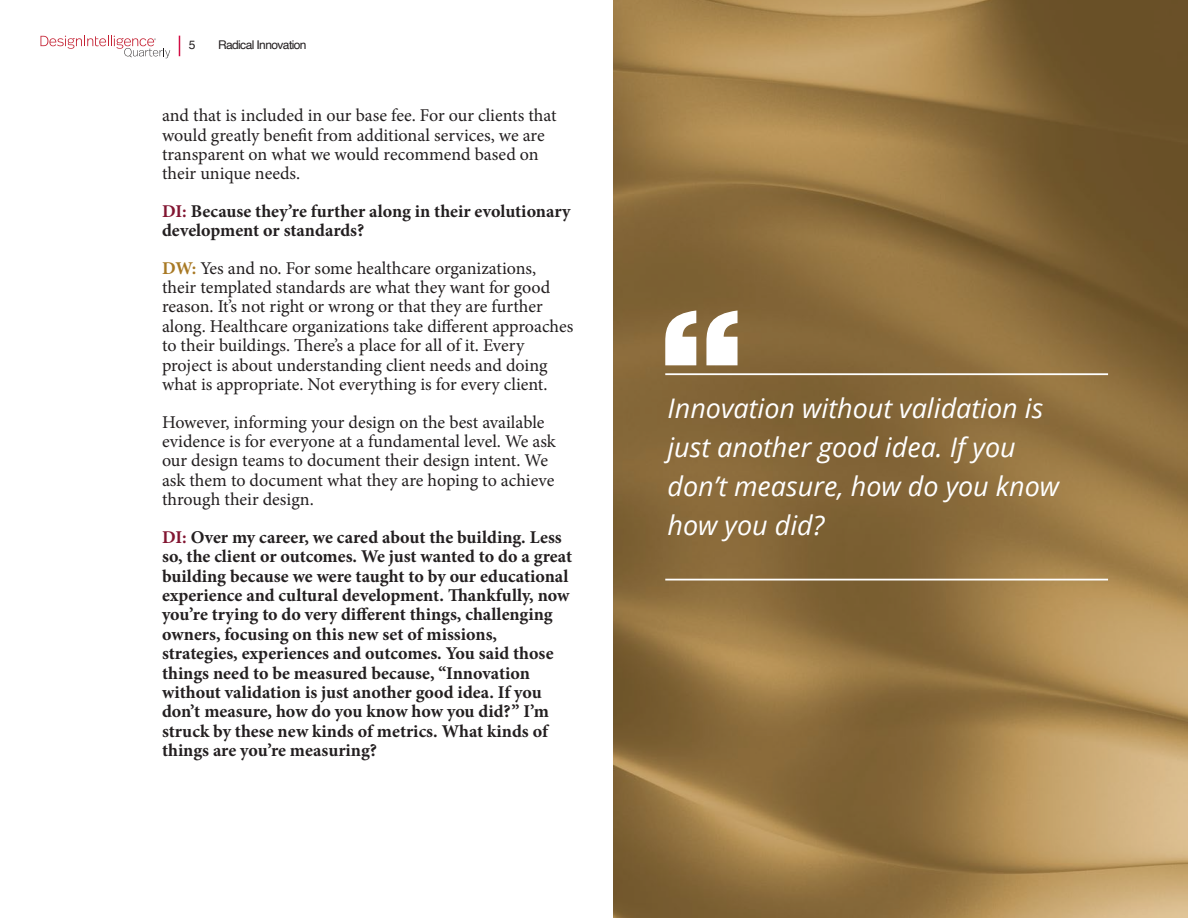
<style>
.page{position:relative;width:1188px;height:918px;background:#fff}
.page>*{position:absolute;margin:0;border:0;box-sizing:border-box;transform-origin:0 0}
.t1{font:italic 27px/39px "Open Sans";color:#fff}
.t2{font:18px/19.4px "Minion Pro";color:#231f20}
.t3{font:700 18px/19.4px "Minion Pro";color:#231f20}
.t4{font:12px "Helvetica";letter-spacing:-.05em;color:#231f20}
.s1{color:#821531}
.s2{font-weight:700;color:#a87924}
</style>
<div class="page">
<img style="left:613px;top:0;width:575px;height:918px">
<svg style="left:179px;top:36px;width:1px;height:20px"></svg>
<svg style="left:40px;top:36px;width:130px;height:22px"></svg>
<hr style="left:665px;top:373px;width:443px;height:2px;background:#fff">
<hr style="left:665px;top:579px;width:443px;height:2px;background:#fff">
<svg style="left:665px;top:310px;width:73px;height:55px"></svg>
<p class="t4" style="left:189px;top:36px;width:8px">5</p>
<p class="t4" style="left:218px;top:36px;width:90px">Radical Innovation</p>
<p class="t2" style="left:162px;top:106px;width:396px">and that is included in our base fee. For our clients that would greatly benefit from additional services, we are transparent on what we would recommend based on their unique needs.</p>
<p class="t3" style="left:162px;top:201px;width:410px"><span class="s1">DI:</span> Because they’re further along in their evolutionary development or standards?</p>
<p class="t2" style="left:162px;top:258px;width:413px"><span class="s2">DW:</span> Yes and no. For some healthcare organizations, their templated standards are what they want for good reason. It’s not right or wrong or that they are further along. Healthcare organizations take different approaches to their buildings. There’s a place for all of it. Every project is about understanding client needs and doing what is appropriate. Not everything is for every client.</p>
<p class="t2" style="left:162px;top:412px;width:395px">However, informing your design on the best available evidence is for everyone at a fundamental level. We ask our design teams to document their design intent. We ask them to document what they are hoping to achieve through their design.</p>
<p class="t3" style="left:162px;top:527px;width:412px"><span class="s1">DI:</span> Over my career, we cared about the building. Less so, the client or outcomes. We just wanted to do a great building because we were taught to by our educational experience and cultural development. Thankfully, now you’re trying to do very different things, challenging owners, focusing on this new set of missions, strategies, experiences and outcomes. You said those things need to be measured because, “Innovation without validation is just another good idea. If you don’t measure, how do you know how you did?” I’m struck by these new kinds of metrics. What kinds of things are you’re measuring?</p>
<p class="t1" style="left:667px;top:388px;width:393px">Innovation without validation is just another good idea. If you don’t measure, how do you know how you did?</p>
</div>
